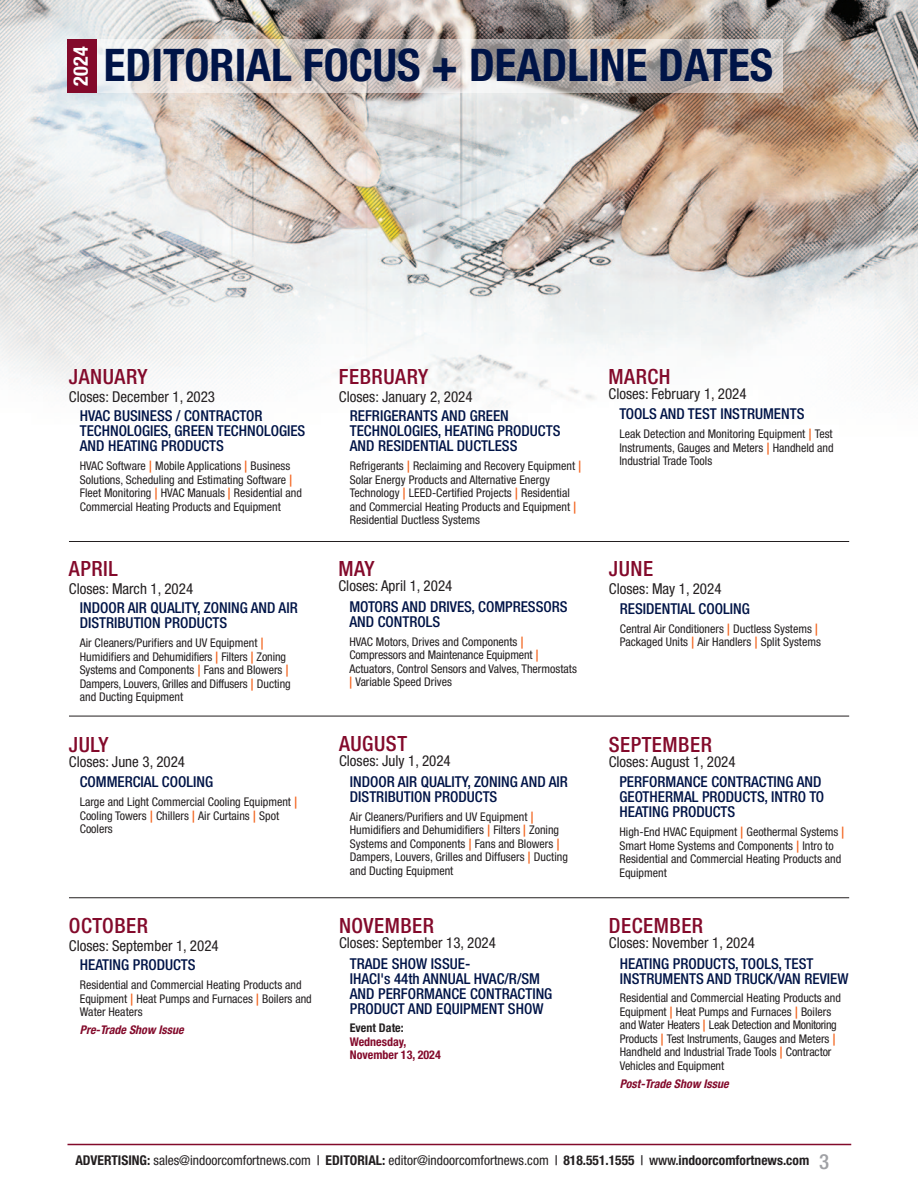
<style>
.page{position:relative;width:918px;height:1188px;background:#fff}
.page>*{position:absolute;margin:0;border:0;box-sizing:border-box;transform-origin:0 0}
.t1{font:700 condensed 45px "Helvetica Neue";color:#001447}
.t2{font:500 condensed 21px "Helvetica Neue";letter-spacing:.025em;color:#830a2b}
.t3{font:700 condensed 20.1px "Helvetica Neue";color:#fff}
.t4{font:500 condensed 15px/15px "Helvetica Neue";color:#001447}
.t5{font:condensed 15px "Helvetica Neue";color:#231f20}
.t6{font:700 condensed 13.5px "Helvetica Neue";color:#231f20}
.t7{font:condensed 12px/13.5px "Helvetica Neue";color:#231f20}
.t8{font:italic 700 condensed 12px "Helvetica Neue";color:#830a2b}
.t9{font:700 condensed 12px/13.5px "Helvetica Neue";color:#830a2b}
.s1{font-weight:500;font-stretch:normal;color:#f36621}
.s2{color:#231f20}
.s3{font-weight:400}
.s4{font-weight:500}
.s5{font-weight:500;font-size:21px;color:#a0a1a5}
</style>
<div class="page">
<img style="left:0;top:0;width:918px;height:542px">
<div style="left:68px;top:39px;width:715px;height:54px;background:#fff;opacity:.5"></div>
<div style="left:68px;top:39px;width:29px;height:54px;background:#830a2b"></div>
<hr style="left:68px;top:1144px;width:783px;height:1px;background:#830a2b">
<hr style="left:69px;top:541px;width:780px;height:1px;background:#231f20">
<hr style="left:69px;top:716px;width:780px;height:1px;background:#231f20">
<hr style="left:69px;top:897px;width:780px;height:1px;background:#231f20">
<p class="t3" style="left:73px;top:86px;width:40px;rotate:-90deg">2024</p>
<p class="t1" style="left:104px;top:49px;width:671px">EDITORIAL FOCUS + DEADLINE DATES</p>
<p class="t2" style="left:69px;top:369px;width:80px">JANUARY</p>
<p class="t5" style="left:69px;top:391px;width:148px">Closes: December 1, 2023</p>
<p class="t4" style="left:80px;top:410px;width:227px">HVAC BUSINESS / CONTRACTOR<br>TECHNOLOGIES, GREEN TECHNOLOGIES<br>AND HEATING PRODUCTS</p>
<p class="t7" style="left:80px;top:460px;width:224px">HVAC Software <span class="s1">|</span> Mobile Applications <span class="s1">|</span> Business Solutions, Scheduling and Estimating Software <span class="s1">| </span>Fleet Monitoring <span class="s1">|</span> HVAC Manuals <span class="s1">|</span> Residential and Commercial Heating Products and Equipment</p>
<p class="t2" style="left:69px;top:561px;width:50px">APRIL</p>
<p class="t5" style="left:69px;top:583px;width:126px">Closes: March 1, 2024</p>
<p class="t4" style="left:80px;top:602px;width:220px">INDOOR AIR QUALITY, ZONING AND AIR<br>DISTRIBUTION PRODUCTS</p>
<p class="t7" style="left:80px;top:637px;width:213px">Air Cleaners/Purifiers and UV Equipment <span class="s1">| </span>Humidifiers and Dehumidifiers <span class="s1">|</span> Filters <span class="s1">|</span> Zoning Systems and Components <span class="s1">|</span> Fans and Blowers <span class="s1">| </span>Dampers, Louvers, Grilles and Diffusers <span class="s1">|</span> Ducting and Ducting Equipment</p>
<p class="t2" style="left:69px;top:737px;width:41px">JULY</p>
<p class="t5" style="left:69px;top:756px;width:118px">Closes: June 3, 2024</p>
<p class="t4" style="left:80px;top:776px;width:135px">COMMERCIAL COOLING</p>
<p class="t7" style="left:80px;top:796px;width:219px">Large and Light Commercial Cooling Equipment <span class="s1">|<br></span>Cooling Towers <span class="s1">|</span> Chillers <span class="s1">|</span> Air Curtains <span class="s1">|</span> Spot<br>Coolers</p>
<p class="t2" style="left:69px;top:918px;width:81px">OCTOBER</p>
<p class="t5" style="left:69px;top:940px;width:151px">Closes: September 1, 2024</p>
<p class="t4" style="left:80px;top:959px;width:117px">HEATING PRODUCTS</p>
<p class="t7" style="left:80px;top:979px;width:234px">Residential and Commercial Heating Products and<br>Equipment <span class="s1">|</span> Heat Pumps and Furnaces <span class="s1">|</span> Boilers and<br>Water Heaters</p>
<p class="t8" style="left:80px;top:1026px;width:108px">Pre-Trade Show Issue</p>
<p class="t2" style="left:339px;top:369px;width:91px">FEBRUARY</p>
<p class="t5" style="left:339px;top:391px;width:135px">Closes: January 2, 2024</p>
<p class="t4" style="left:350px;top:410px;width:212px">REFRIGERANTS AND GREEN<br>TECHNOLOGIES, HEATING PRODUCTS<br>AND RESIDENTIAL DUCTLESS</p>
<p class="t7" style="left:350px;top:460px;width:233px">Refrigerants <span class="s1">|</span> Reclaiming and Recovery Equipment <span class="s1">| </span>Solar Energy Products and Alternative Energy Technology <span class="s1">|</span> LEED-Certified Projects <span class="s1">|</span> Residential and Commercial Heating Products and Equipment <span class="s1">| </span>Residential Ductless Systems</p>
<p class="t2" style="left:339px;top:561px;width:38px">MAY</p>
<p class="t5" style="left:339px;top:581px;width:115px">Closes: April 1, 2024</p>
<p class="t4" style="left:349px;top:600px;width:220px">MOTORS AND DRIVES, COMPRESSORS<br>AND CONTROLS</p>
<p class="t7" style="left:349px;top:636px;width:229px">HVAC Motors, Drives and Components <span class="s1">| </span>Compressors and Maintenance Equipment <span class="s1">| </span>Actuators, Control Sensors and Valves, Thermostats <span class="s1">|</span> Variable Speed Drives</p>
<p class="t2" style="left:339px;top:736px;width:69px">AUGUST</p>
<p class="t5" style="left:339px;top:756px;width:113px">Closes: July 1, 2024</p>
<p class="t4" style="left:350px;top:775px;width:220px">INDOOR AIR QUALITY, ZONING AND AIR<br>DISTRIBUTION PRODUCTS</p>
<p class="t7" style="left:350px;top:811px;width:220px">Air Cleaners/Purifiers and UV Equipment <span class="s1">| </span>Humidifiers and Dehumidifiers <span class="s1">|</span> Filters <span class="s1">|</span> Zoning Systems and Components <span class="s1">|</span> Fans and Blowers <span class="s1">| </span>Dampers, Louvers, Grilles and Diffusers <span class="s1">|</span> Ducting and Ducting Equipment</p>
<p class="t2" style="left:339px;top:918px;width:97px">NOVEMBER</p>
<p class="t5" style="left:339px;top:937px;width:158px">Closes: September 13, 2024</p>
<p class="t4" style="left:350px;top:957px;width:204px">TRADE SHOW ISSUE-<br>IHACI's 44th ANNUAL HVAC/R/SM<br>AND PERFORMANCE CONTRACTING<br>PRODUCT AND EQUIPMENT SHOW</p>
<p class="t9" style="left:350px;top:1022px;width:92px"><span class="s2">Event Date:<br></span>Wednesday,<br>November 13, 2024</p>
<p class="t2" style="left:609px;top:369px;width:64px">MARCH</p>
<p class="t5" style="left:609px;top:388px;width:140px">Closes: February 1, 2024</p>
<p class="t4" style="left:619px;top:408px;width:187px">TOOLS AND TEST INSTRUMENTS</p>
<p class="t7" style="left:619px;top:428px;width:216px;text-align:justify">Leak Detection and Monitoring Equipment <span class="s1">|</span> Test Instruments, Gauges and Meters <span class="s1">|</span> Handheld and Industrial Trade Tools</p>
<p class="t2" style="left:609px;top:561px;width:46px">JUNE</p>
<p class="t5" style="left:609px;top:584px;width:114px">Closes: May 1, 2024</p>
<p class="t4" style="left:620px;top:602px;width:131px">RESIDENTIAL COOLING</p>
<p class="t7" style="left:620px;top:623px;width:203px">Central Air Conditioners <span class="s1">|</span> Ductless Systems <span class="s1">|<br></span>Packaged Units <span class="s1">|</span> Air Handlers <span class="s1">|</span> Split Systems</p>
<p class="t2" style="left:609px;top:737px;width:105px">SEPTEMBER</p>
<p class="t5" style="left:609px;top:756px;width:129px">Closes: August 1, 2024</p>
<p class="t4" style="left:619px;top:776px;width:206px">PERFORMANCE CONTRACTING AND<br>GEOTHERMAL PRODUCTS, INTRO TO<br>HEATING PRODUCTS</p>
<p class="t7" style="left:619px;top:826px;width:226px">High-End HVAC Equipment <span class="s1">|</span> Geothermal Systems <span class="s1">| </span>Smart Home Systems and Components <span class="s1">|</span> Intro to Residential and Commercial Heating Products and Equipment</p>
<p class="t2" style="left:609px;top:918px;width:96px">DECEMBER</p>
<p class="t5" style="left:609px;top:937px;width:147px">Closes: November 1, 2024</p>
<p class="t4" style="left:620px;top:957px;width:230px">HEATING PRODUCTS, TOOLS, TEST<br>INSTRUMENTS AND TRUCK/VAN REVIEW</p>
<p class="t7" style="left:620px;top:992px;width:223px">Residential and Commercial Heating Products and Equipment <span class="s1">|</span> Heat Pumps and Furnaces <span class="s1">|</span> Boilers and Water Heaters <span class="s1">|</span> Leak Detection and Monitoring Products <span class="s1">|</span> Test Instruments, Gauges and Meters <span class="s1">| </span>Handheld and Industrial Trade Tools <span class="s1">|</span> Contractor Vehicles and Equipment</p>
<p class="t8" style="left:620px;top:1079px;width:113px">Post-Trade Show Issue</p>
<p class="t6" style="left:75px;top:1155px;width:755px">ADVERTISING: <span class="s3">sales@indoorcomfortnews.com</span> <span class="s4">|</span> EDITORIAL: <span class="s3">editor@indoorcomfortnews.com</span> <span class="s4">|</span> 818.551.1555 <span class="s4">| www.</span>indoorcomfortnews.com <span class="s5">3</span></p>
</div>
